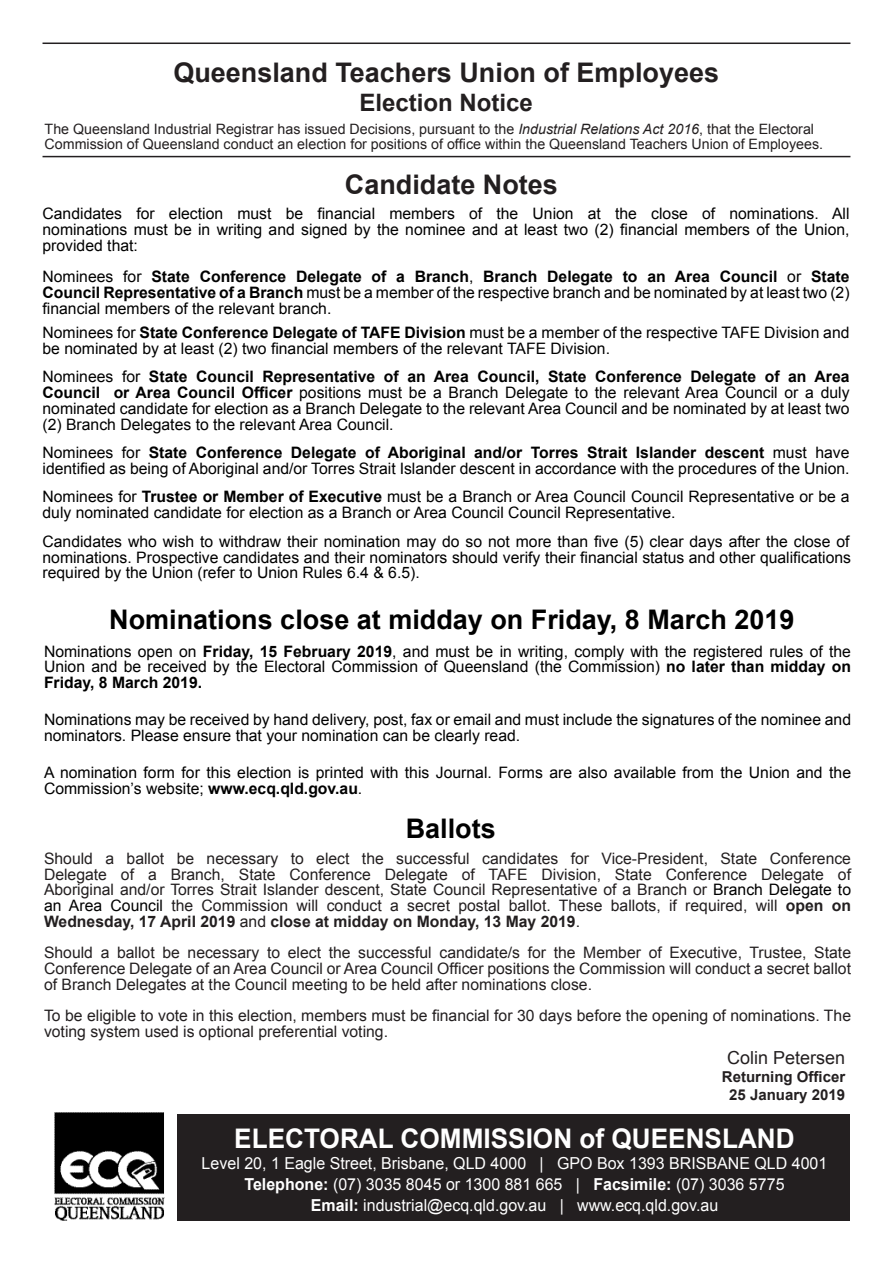
<style>
.page{position:relative;width:893px;height:1263px;background:#fff}
.page>*{position:absolute;margin:0;border:0;box-sizing:border-box;transform-origin:0 0}
.t1{font:700 27px "Arial";color:#000}
.t2{font:700 27px "Arial";color:#231f20}
.t3{font:700 27px "Arial";color:#fff}
.t4{font:700 24px "Arial";color:#231f20}
.t5{font:18px "Arial";color:#231f20}
.t6{font:16.5px/21px "Arial";color:#fff;text-align:center}
.t7{font:15.75px/15.8px "Arial";color:#000;text-align:justify}
.t8{font:15.75px/15.8px "Arial";color:#231f20;text-align:justify}
.t9{font:700 15px "Arial";color:#231f20}
.Body{font:14.25px/15px "Arial";color:#231f20}
.s1{font-style:italic}
.s2{font-weight:700}
.s3{color:#000}
</style>
<div class="page">
<hr style="left:43px;top:43px;width:807px;height:1px;background:#231f20">
<hr style="left:43px;top:156px;width:807px;height:1px;background:#231f20">
<div style="left:175px;top:1114px;width:674px;height:106px;background:#231f20"></div>
<img style="left:54px;top:1112px;width:122px;height:108px">
<p class="t2" style="left:173px;top:54px;width:547px">Queensland Teachers Union of Employees</p>
<p class="t4" style="left:360px;top:86px;width:175px">Election Notice</p>
<p class="Body" style="left:45px;top:122px;width:780px">The Queensland Industrial Registrar has issued Decisions, pursuant to the <span class="s1">Industrial Relations Act 2016</span>, that the Electoral<br>Commission of Queensland conduct an election for positions of office within the Queensland Teachers Union of Employees.</p>
<p class="t2" style="left:345px;top:167px;width:215px">Candidate Notes</p>
<p class="t7" style="left:43px;top:206px;width:808px">Candidates for election must be financial members of the Union at the close of nominations. All nominations must be in writing and signed by the nominee and at least two (2) financial members of the Union, provided that:</p>
<p class="t7" style="left:43px;top:269px;width:808px">Nominees for <span class="s2">State Conference Delegate of a Branch</span>, <span class="s2">Branch Delegate to an Area Council</span> or <span class="s2">State Council Representative of a Branch</span> must be a member of the respective branch and be nominated by at least two (2) financial members of the relevant branch.</p>
<p class="t7" style="left:43px;top:325px;width:808px">Nominees for <span class="s2">State Conference Delegate of TAFE Division</span> must be a member of the respective TAFE Division and be nominated by at least (2) two financial members of the relevant TAFE Division.</p>
<p class="t7" style="left:43px;top:369px;width:808px">Nominees for <span class="s2">State Council Representative of an Area Council, State Conference Delegate of an Area Council or Area Council Officer</span> positions must be a Branch Delegate to the relevant Area Council or a duly nominated candidate for election as a Branch Delegate to the relevant Area Council and be nominated by at least two (2) Branch Delegates to the relevant Area Council.</p>
<p class="t7" style="left:43px;top:445px;width:808px">Nominees for <span class="s2">State Conference Delegate of Aboriginal and/or Torres Strait Islander descent</span> must have identified as being of Aboriginal and/or Torres Strait Islander descent in accordance with the procedures of the Union.</p>
<p class="t7" style="left:43px;top:489px;width:808px">Nominees for <span class="s2">Trustee or Member of Executive</span> must be a Branch or Area Council Council Representative or be a duly nominated candidate for election as a Branch or Area Council Council Representative.</p>
<p class="t7" style="left:43px;top:533px;width:810px">Candidates who wish to withdraw their nomination may do so not more than five (5) clear days after the close of nominations. Prospective candidates and their nominators should verify their financial status and other qualifications required by the Union (refer to Union Rules 6.4 &amp; 6.5).</p>
<p class="t1" style="left:109px;top:602px;width:687px">Nominations close at midday on Friday, 8 March 2019</p>
<p class="t7" style="left:44px;top:643px;width:808px">Nominations open on <span class="s2">Friday, 15 February 2019</span>, and must be in writing, comply with the registered rules of the Union and be received by the Electoral Commission of Queensland (the Commission) <span class="s2">no later than midday on Friday, 8 March 2019.</span></p>
<p class="t7" style="left:44px;top:712px;width:808px">Nominations may be received by hand delivery, post, fax or email and must include the signatures of the nominee and nominators. Please ensure that your nomination can be clearly read.</p>
<p class="t7" style="left:44px;top:765px;width:808px">A nomination form for this election is printed with this Journal. Forms are also available from the Union and the<br>Commission’s website; <span class="s2">www.ecq.qld.gov.au</span>.</p>
<p class="t1" style="left:406px;top:810px;width:92px">Ballots</p>
<p class="t8" style="left:44px;top:851px;width:809px">Should a ballot be necessary to elect the successful candidates for Vice-President, State Conference Delegate of a Branch, State Conference Delegate of TAFE Division, State Conference Delegate of Aboriginal and/or Torres Strait Islander descent, State Council Representative of a Branch or <span class="s3">Branch Delegate to an Area Council</span> the Commission will conduct a secret postal ballot. These ballots, if required, will <span class="s2">open on Wednesday, 17 April 2019</span> and <span class="s2">close at midday on Monday, 13 May 2019</span>.</p>
<p class="t8" style="left:44px;top:945px;width:808px">Should a ballot be necessary to elect the successful candidate/s for the Member of Executive, Trustee, State Conference Delegate of an Area Council or Area Council Officer positions the Commission will conduct a secret ballot of Branch Delegates at the Council meeting to be held after nominations close.</p>
<p class="t8" style="left:44px;top:1008px;width:808px">To be eligible to vote in this election, members must be financial for 30 days before the opening of nominations. The voting system used is optional preferential voting.</p>
<p class="t5" style="left:727px;top:1046px;width:120px">Colin Petersen</p>
<p class="t9" style="left:722px;top:1066px;width:125px">Returning Officer</p>
<p class="t9" style="left:729px;top:1084px;width:117px">25 January 2019</p>
<h1 class="t3" style="left:234px;top:1121px;width:562px">ELECTORAL COMMISSION of QUEENSLAND</h1>
<p class="t6" style="left:202px;top:1153px;width:627px">Level 20, 1 Eagle Street, Brisbane, QLD 4000 | GPO Box 1393 BRISBANE QLD 4001<br><span class="s2">Telephone:</span> (07) 3035 8045 or 1300 881 665 | <span class="s2">Facsimile:</span> (07) 3036 5775<br><span class="s2">Email:</span> industrial@ecq.qld.gov.au | www.ecq.qld.gov.au</p>
</div>
